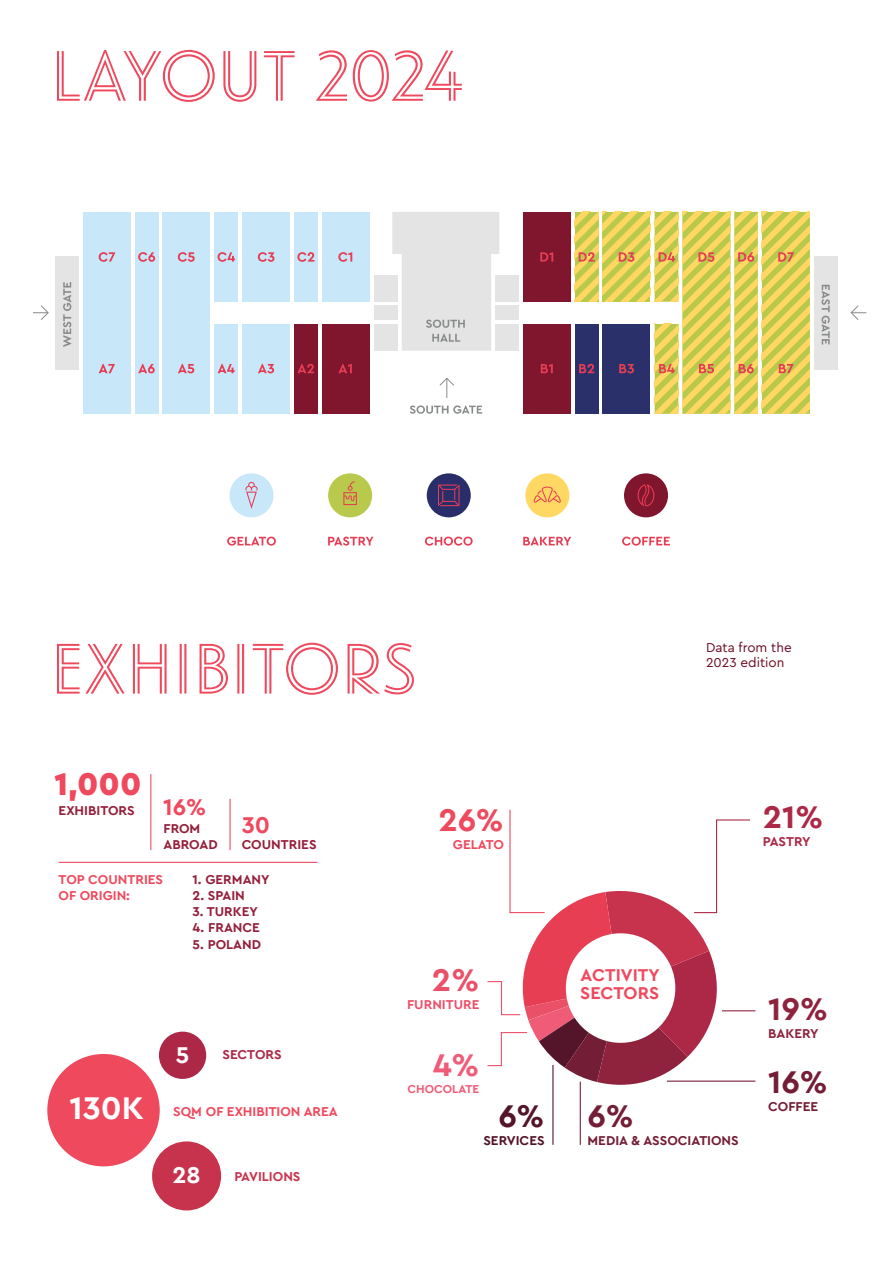
<style>
.page{position:relative;width:893px;height:1263px;background:#fff}
.page>*{position:absolute;margin:0;border:0;box-sizing:border-box;transform-origin:0 0}
.t1{font:69px "Landmark Inline";color:#ef495d}
.t2{font:700 33px "Cera Pro";color:#731d36}
.t3{font:900 33px "Cera Pro";color:#ef495d}
.t4{font:700 33px "Cera Pro";color:#fff}
.t5{font:700 33px "Cera Pro";color:#ef495d}
.t6{font:700 33px "Cera Pro";color:#ac2846}
.t7{font:700 33px "Cera Pro";color:#8f233e}
.t8{font:700 33px "Cera Pro";color:#541429}
.t9{font:700 33px "Cera Pro";color:#f05c78}
.t10{font:700 33px "Cera Pro";color:#eb5069}
.t11{font:700 24px "Cera Pro";color:#ef495d}
.t12{font:700 24px "Cera Pro";color:#fff}
.t13{font:700 18px/18.6px "Cera Pro";color:#ef495d}
.t14{font:700 13.5px/16.2px "Cera Pro";color:#941f3a}
.t15{font:700 13.5px/16.2px "Cera Pro";color:#ef495d}
.t16{font:700 13.5px "Cera Pro";color:#731d36}
.t17{font:13.5px/15px "Cera Pro";color:#6a0b23}
.t18{font:700 13.5px "Cera Pro";letter-spacing:-.005em;color:#ac2846}
.t19{font:700 13.5px "Cera Pro";color:#eb5069}
.t20{font:700 13.5px "Cera Pro";color:#c7334d}
.t21{font:700 13.5px "Cera Pro";color:#541429}
.t22{font:700 13.5px "Cera Pro";color:#8f233e}
.t23{font:700 12px "Cera Pro";color:#f05c78}
</style>
<div class="page">
<hr style="left:722px;top:1010px;width:33px;height:1px;background:#8f233e">
<hr style="left:667px;top:1080px;width:88px;height:2px;background:#731d36">
<hr style="left:580px;top:1082px;width:1px;height:63px;background:#731d36">
<hr style="left:552px;top:1065px;width:1px;height:80px;background:#541429">
<hr style="left:150px;top:774px;width:1px;height:76px;background:#ef495d">
<hr style="left:230px;top:799px;width:1px;height:51px;background:#ef495d">
<div style="left:159px;top:1031px;width:47px;height:48px;background:#ac2846;border-radius:50%"></div>
<div style="left:152px;top:1141px;width:69px;height:69px;background:#c7334d;border-radius:50%"></div>
<div style="left:47px;top:1054px;width:113px;height:112px;background:#ef495d;border-radius:50%"></div>
<hr style="left:59px;top:862px;width:258px;height:1px;background:#ef495d">
<svg style="left:487px;top:809px;width:264px;height:281px"></svg>
<div style="left:523px;top:324px;width:48px;height:90px;background:#80152e"></div>
<div style="left:575px;top:324px;width:23px;height:90px;background:#29306a"></div>
<svg style="left:575px;top:212px;width:23px;height:90px;background:#dccf56"></svg>
<svg style="left:602px;top:212px;width:48px;height:90px;background:#dbcf56"></svg>
<div style="left:814px;top:256px;width:23px;height:113px;background:#e5e4e4"></div>
<div style="left:602px;top:324px;width:48px;height:90px;background:#29306a"></div>
<div style="left:523px;top:212px;width:48px;height:90px;background:#80152e"></div>
<div style="left:83px;top:212px;width:48px;height:202px;background:#c8e7f9"></div>
<div style="left:135px;top:212px;width:23px;height:202px;background:#c8e7f9"></div>
<div style="left:55px;top:256px;width:24px;height:113px;background:#e5e4e4"></div>
<div style="left:162px;top:212px;width:48px;height:202px;background:#c8e7f9"></div>
<div style="left:214px;top:212px;width:24px;height:90px;background:#c8e7f9"></div>
<div style="left:214px;top:324px;width:24px;height:90px;background:#c8e7f9"></div>
<div style="left:242px;top:212px;width:48px;height:90px;background:#c8e7f9"></div>
<div style="left:242px;top:324px;width:48px;height:90px;background:#c8e7f9"></div>
<div style="left:294px;top:212px;width:24px;height:90px;background:#c8e7f9"></div>
<div style="left:294px;top:324px;width:24px;height:90px;background:#80152e"></div>
<div style="left:322px;top:212px;width:48px;height:90px;background:#c8e7f9"></div>
<div style="left:322px;top:324px;width:48px;height:90px;background:#80152e"></div>
<svg style="left:99px;top:252px;width:16px;height:10px"></svg>
<svg style="left:138px;top:252px;width:17px;height:10px"></svg>
<svg style="left:178px;top:252px;width:17px;height:10px"></svg>
<svg style="left:218px;top:252px;width:17px;height:10px"></svg>
<svg style="left:258px;top:252px;width:16px;height:10px"></svg>
<svg style="left:297px;top:252px;width:17px;height:10px"></svg>
<svg style="left:338px;top:252px;width:14px;height:10px"></svg>
<svg style="left:392px;top:212px;width:107px;height:139px;background:#e5e4e4"></svg>
<svg style="left:99px;top:364px;width:16px;height:9px"></svg>
<svg style="left:138px;top:364px;width:17px;height:9px"></svg>
<svg style="left:178px;top:364px;width:16px;height:9px"></svg>
<svg style="left:218px;top:364px;width:17px;height:9px"></svg>
<svg style="left:258px;top:364px;width:16px;height:9px"></svg>
<svg style="left:297px;top:364px;width:17px;height:9px"></svg>
<svg style="left:338px;top:364px;width:14px;height:9px"></svg>
<svg style="left:619px;top:252px;width:15px;height:10px"></svg>
<svg style="left:579px;top:252px;width:16px;height:10px"></svg>
<svg style="left:540px;top:252px;width:13px;height:10px"></svg>
<svg style="left:655px;top:212px;width:155px;height:202px;background:#ded064"></svg>
<svg style="left:619px;top:364px;width:15px;height:9px"></svg>
<svg style="left:579px;top:364px;width:15px;height:9px"></svg>
<svg style="left:541px;top:364px;width:12px;height:9px"></svg>
<svg style="left:410px;top:405px;width:72px;height:9px"></svg>
<svg style="left:63px;top:282px;width:8px;height:65px"></svg>
<svg style="left:822px;top:285px;width:8px;height:60px"></svg>
<div style="left:374px;top:275px;width:23px;height:27px;background:#e5e4e4"></div>
<div style="left:374px;top:324px;width:23px;height:27px;background:#e5e4e4"></div>
<div style="left:374px;top:305px;width:23px;height:15px;background:#e5e4e4"></div>
<div style="left:495px;top:275px;width:24px;height:27px;background:#e5e4e4"></div>
<div style="left:495px;top:324px;width:24px;height:27px;background:#e5e4e4"></div>
<div style="left:495px;top:305px;width:24px;height:15px;background:#e5e4e4"></div>
<svg style="left:439px;top:378px;width:15px;height:20px"></svg>
<svg style="left:850px;top:305px;width:16px;height:15px"></svg>
<svg style="left:33px;top:305px;width:16px;height:15px"></svg>
<svg style="left:227px;top:537px;width:49px;height:9px"></svg>
<svg style="left:328px;top:537px;width:45px;height:9px"></svg>
<svg style="left:425px;top:537px;width:48px;height:9px"></svg>
<svg style="left:523px;top:537px;width:48px;height:8px"></svg>
<svg style="left:622px;top:537px;width:48px;height:9px"></svg>
<div style="left:427px;top:473px;width:44px;height:44px;background:#292e6b;border-radius:50%"></div>
<svg style="left:438px;top:485px;width:22px;height:21px"></svg>
<div style="left:525px;top:473px;width:44px;height:44px;background:#ffd763;border-radius:50%"></div>
<svg style="left:534px;top:487px;width:27px;height:16px"></svg>
<div style="left:328px;top:473px;width:44px;height:44px;background:#b8c94b;border-radius:50%"></div>
<svg style="left:343px;top:481px;width:14px;height:24px"></svg>
<div style="left:229px;top:473px;width:44px;height:44px;background:#c8e7f9;border-radius:50%"></div>
<svg style="left:245px;top:482px;width:13px;height:27px"></svg>
<div style="left:624px;top:473px;width:44px;height:44px;background:#80152e;border-radius:50%"></div>
<svg style="left:638px;top:484px;width:16px;height:22px"></svg>
<h1 class="t1" style="left:50px;top:30px;width:414px">LAYOUT 2024</h1>
<h1 class="t1" style="left:50px;top:622px;width:368px">EXHIBITORS</h1>
<p class="t17" style="left:706px;top:640px;width:87px">Data from the<br>2023 edition</p>
<h2 class="t3" style="left:55px;top:762px;width:88px">1,000</h2>
<p class="t14" style="left:59px;top:802px;width:78px">EXHIBITORS</p>
<h3 class="t11" style="left:163px;top:791px;width:45px">16%</h3>
<p class="t14" style="left:163px;top:819px;width:56px">FROM<br>ABROAD</p>
<h3 class="t11" style="left:242px;top:809px;width:30px">30</h3>
<p class="t14" style="left:242px;top:836px;width:76px">COUNTRIES</p>
<p class="t15" style="left:59px;top:871px;width:106px">TOP COUNTRIES<br>OF ORIGIN:</p>
<p class="t14" style="left:192px;top:871px;width:79px">1. GERMANY</p>
<p class="t14" style="left:192px;top:887px;width:54px">2. SPAIN</p>
<p class="t14" style="left:192px;top:903px;width:67px">3. TURKEY</p>
<p class="t14" style="left:192px;top:919px;width:69px">4. FRANCE</p>
<p class="t14" style="left:192px;top:935px;width:70px">5. POLAND</p>
<h2 class="t4" style="left:69px;top:1086px;width:76px">130K</h2>
<h3 class="t12" style="left:176px;top:1039px;width:15px">5</h3>
<p class="t18" style="left:222px;top:1045px;width:61px">SECTORS</p>
<p class="t15" style="left:173px;top:1102px;width:166px">SQM OF EXHIBITION AREA</p>
<h3 class="t12" style="left:173px;top:1159px;width:30px">28</h3>
<p class="t20" style="left:234px;top:1167px;width:68px">PAVILIONS</p>
<h2 class="t5" style="left:438px;top:798px;width:67px">26%</h2>
<h2 class="t6" style="left:763px;top:795px;width:62px">21%</h2>
<p class="t15" style="left:453px;top:836px;width:53px">GELATO</p>
<p class="t18" style="left:763px;top:833px;width:49px">PASTRY</p>
<h2 class="t10" style="left:432px;top:958px;width:49px">2%</h2>
<p class="t19" style="left:407px;top:995px;width:74px">FURNITURE</p>
<h2 class="t9" style="left:433px;top:1043px;width:48px">4%</h2>
<p class="t23" style="left:407px;top:1080px;width:74px">CHOCOLATE</p>
<h3 class="t13" style="left:580px;top:965px;width:81px">ACTIVITY<br>SECTORS</h3>
<h2 class="t8" style="left:498px;top:1094px;width:48px">6%</h2>
<h2 class="t2" style="left:588px;top:1094px;width:48px">6%</h2>
<p class="t21" style="left:483px;top:1131px;width:63px">SERVICES</p>
<p class="t16" style="left:587px;top:1131px;width:153px">MEDIA &amp; ASSOCIATIONS</p>
<h2 class="t7" style="left:768px;top:987px;width:62px">19%</h2>
<p class="t22" style="left:768px;top:1025px;width:52px">BAKERY</p>
<h2 class="t2" style="left:768px;top:1060px;width:61px">16%</h2>
<p class="t16" style="left:768px;top:1097px;width:52px">COFFEE</p>
</div>
